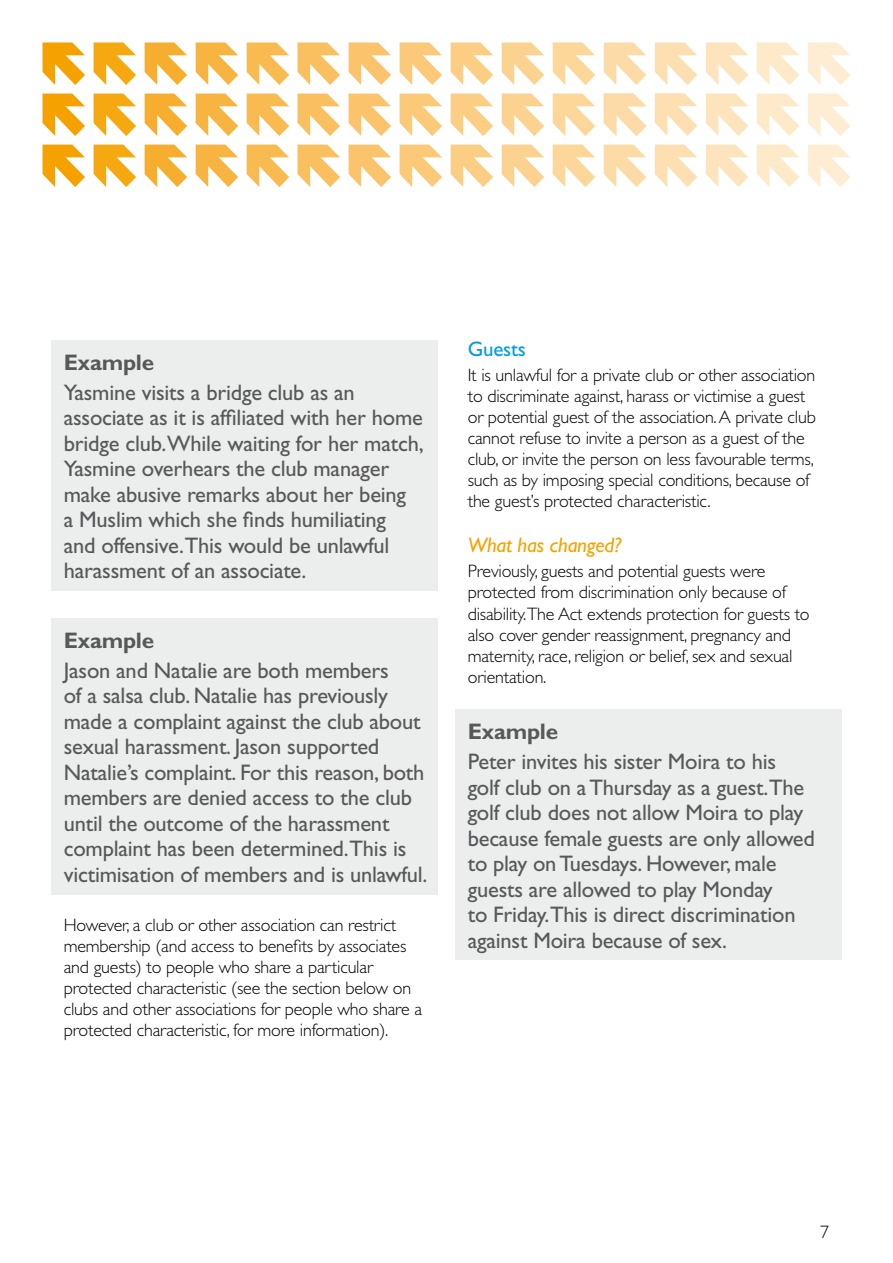
<style>
.page{position:relative;width:893px;height:1263px;background:#fff}
.page>*{position:absolute;margin:0;border:0;box-sizing:border-box;transform-origin:0 0}
.t1{font:22.5px/25.5px "Gill Sans";letter-spacing:-.01em;color:#58585a}
.t2{font:700 22.5px "Gill Sans";letter-spacing:-.01em;color:#58585a}
.t3{font:italic 21px "Gill Sans";letter-spacing:-.01em;color:#f5a200}
.t4{font:21px "Gill Sans";letter-spacing:-.01em;color:#009ee0}
.t5{font:300 18px/21px "Gill Sans";letter-spacing:-.01em;color:#000}
</style>
<div class="page">
<svg style="left:297px;top:42px;width:43px;height:43px"></svg>
<svg style="left:297px;top:94px;width:43px;height:42px"></svg>
<svg style="left:297px;top:145px;width:43px;height:42px"></svg>
<svg style="left:349px;top:42px;width:42px;height:43px"></svg>
<svg style="left:349px;top:94px;width:42px;height:42px"></svg>
<svg style="left:349px;top:145px;width:42px;height:42px"></svg>
<svg style="left:400px;top:42px;width:42px;height:43px"></svg>
<svg style="left:400px;top:94px;width:42px;height:42px"></svg>
<svg style="left:400px;top:145px;width:42px;height:42px"></svg>
<svg style="left:451px;top:42px;width:42px;height:43px"></svg>
<svg style="left:451px;top:94px;width:42px;height:42px"></svg>
<svg style="left:451px;top:145px;width:42px;height:42px"></svg>
<svg style="left:502px;top:42px;width:42px;height:43px"></svg>
<svg style="left:502px;top:94px;width:42px;height:42px"></svg>
<svg style="left:502px;top:145px;width:42px;height:42px"></svg>
<svg style="left:553px;top:42px;width:42px;height:43px"></svg>
<svg style="left:553px;top:94px;width:42px;height:42px"></svg>
<svg style="left:553px;top:145px;width:42px;height:42px"></svg>
<svg style="left:604px;top:42px;width:42px;height:43px"></svg>
<svg style="left:604px;top:145px;width:42px;height:42px"></svg>
<svg style="left:655px;top:42px;width:42px;height:43px"></svg>
<svg style="left:655px;top:145px;width:42px;height:42px"></svg>
<svg style="left:706px;top:42px;width:42px;height:43px"></svg>
<svg style="left:706px;top:94px;width:42px;height:42px"></svg>
<svg style="left:706px;top:145px;width:42px;height:42px"></svg>
<svg style="left:757px;top:42px;width:42px;height:43px"></svg>
<svg style="left:757px;top:94px;width:42px;height:42px"></svg>
<svg style="left:757px;top:145px;width:42px;height:42px"></svg>
<svg style="left:808px;top:42px;width:42px;height:43px"></svg>
<svg style="left:808px;top:94px;width:42px;height:42px"></svg>
<svg style="left:808px;top:145px;width:42px;height:42px"></svg>
<svg style="left:43px;top:42px;width:42px;height:43px"></svg>
<svg style="left:43px;top:94px;width:42px;height:42px"></svg>
<svg style="left:43px;top:145px;width:42px;height:42px"></svg>
<svg style="left:94px;top:42px;width:42px;height:43px"></svg>
<svg style="left:94px;top:94px;width:42px;height:42px"></svg>
<svg style="left:94px;top:145px;width:42px;height:42px"></svg>
<svg style="left:145px;top:42px;width:42px;height:43px"></svg>
<svg style="left:145px;top:94px;width:42px;height:42px"></svg>
<svg style="left:145px;top:145px;width:42px;height:42px"></svg>
<svg style="left:196px;top:42px;width:42px;height:43px"></svg>
<svg style="left:196px;top:94px;width:42px;height:42px"></svg>
<svg style="left:196px;top:145px;width:42px;height:42px"></svg>
<svg style="left:247px;top:42px;width:42px;height:43px"></svg>
<svg style="left:247px;top:94px;width:42px;height:42px"></svg>
<svg style="left:247px;top:145px;width:42px;height:42px"></svg>
<svg style="left:604px;top:94px;width:42px;height:42px"></svg>
<svg style="left:655px;top:93px;width:42px;height:43px"></svg>
<div style="left:455px;top:709px;width:387px;height:251px;background:#eceded"></div>
<div style="left:51px;top:340px;width:387px;height:251px;background:#eceded"></div>
<div style="left:51px;top:618px;width:387px;height:276px;background:#eceded"></div>
<h4 class="t2" style="left:64px;top:349px;width:92px">Example</h4>
<p class="t1" style="left:64px;top:380px;width:361px">Yasmine visits a bridge club as an associate as it is affiliated with her home bridge club.While waiting for her match, Yasmine overhears the club manager make abusive remarks about her being<br>a Muslim which she finds humiliating<br>and offensive.This would be unlawful harassment of an associate.</p>
<h4 class="t2" style="left:64px;top:627px;width:92px">Example</h4>
<p class="t1" style="left:64px;top:657px;width:365px">Jason and Natalie are both members<br>of a salsa club. Natalie has previously made a complaint against the club about sexual harassment. Jason supported Natalie’s complaint. For this reason, both members are denied access to the club until the outcome of the harassment complaint has been determined.This is victimisation of members and is unlawful.</p>
<p class="t5" style="left:64px;top:914px;width:360px">However, a club or other association can restrict membership (and access to benefits by associates and guests) to people who share a particular protected characteristic (see the section below on clubs and other associations for people who share a protected characteristic, for more information).</p>
<h5 class="t4" style="left:468px;top:337px;width:60px">Guests</h5>
<p class="t5" style="left:468px;top:365px;width:350px">It is unlawful for a private club or other association to discriminate against, harass or victimise a guest or potential guest of the association. A private club cannot refuse to invite a person as a guest of the club, or invite the person on less favourable terms, such as by imposing special conditions, because of the guest’s protected characteristic.</p>
<h5 class="t3" style="left:468px;top:533px;width:155px">What has changed?</h5>
<p class="t5" style="left:468px;top:561px;width:343px">Previously, guests and potential guests were protected from discrimination only because of disability.The Act extends protection for guests to also cover gender reassignment, pregnancy and maternity, race, religion or belief, sex and sexual orientation.</p>
<h4 class="t2" style="left:468px;top:718px;width:92px">Example</h4>
<p class="t1" style="left:468px;top:749px;width:349px">Peter invites his sister Moira to his<br>golf club on a Thursday as a guest.The golf club does not allow Moira to play because female guests are only allowed to play on Tuesdays. However, male guests are allowed to play Monday<br>to Friday.This is direct discrimination against Moira because of sex.</p>
<p class="t5" style="left:820px;top:1222px;width:10px">7</p>
</div>
